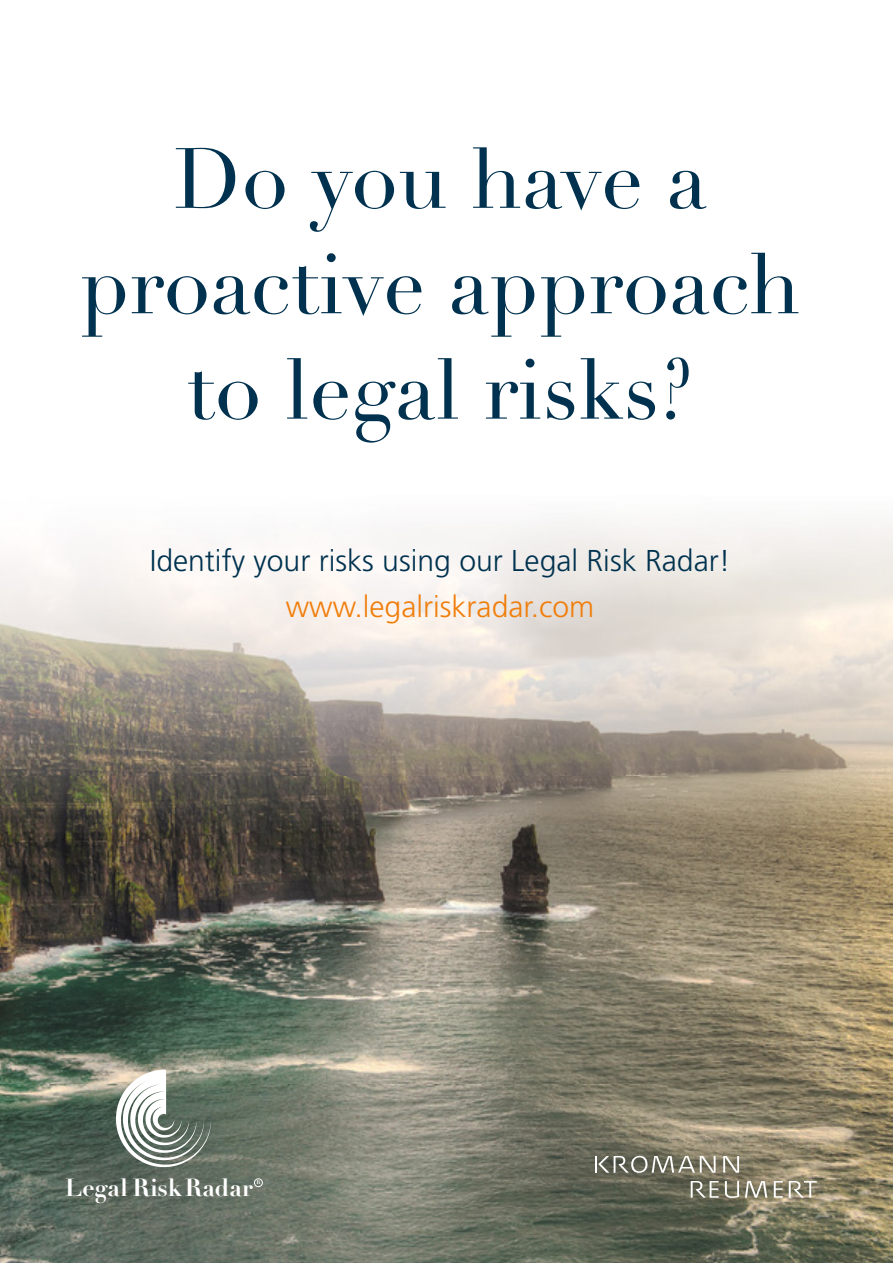
<style>
.page{position:relative;width:893px;height:1263px;background:#fff}
.page>*{position:absolute;margin:0;border:0;box-sizing:border-box;transform-origin:0 0}
.t1{font:83.85px/105.4px "Didot LT Std";color:#00324f;text-align:center}
.t2{font:300 30.15px "Frutiger LT Std";color:#00324f}
.t3{font:300 30.15px "Frutiger LT Std";color:#f07e0b}
.t4{font:700 24.45px "Didot LT Std";letter-spacing:-.005em;color:#fff}
.t5{font:700 5.55px "Didot LT Std";color:#fff}
</style>
<div class="page">
<img style="left:0;top:517px;width:893px;height:746px">
<div style="left:254px;top:1178px;width:9px;height:9px;border:1px solid #fff;border-radius:50%"></div>
<svg style="left:116px;top:1069px;width:95px;height:98px"></svg>
<svg style="left:725px;top:1181px;width:14px;height:17px"></svg>
<svg style="left:745px;top:1181px;width:22px;height:17px"></svg>
<svg style="left:595px;top:1156px;width:121px;height:17px"></svg>
<svg style="left:723px;top:1156px;width:16px;height:17px"></svg>
<svg style="left:691px;top:1181px;width:28px;height:17px"></svg>
<svg style="left:774px;top:1181px;width:9px;height:17px"></svg>
<svg style="left:789px;top:1181px;width:28px;height:17px"></svg>
<p class="t1" style="left:80px;top:128px;width:722px">Do you have a proactive approach to legal risks?</p>
<p class="t2" style="left:150px;top:544px;width:582px">Identify your risks using our Legal Risk Radar!</p>
<p class="t3" style="left:286px;top:589px;width:310px">www.legalriskradar.com</p>
<p class="t4" style="left:65px;top:1173px;width:189px">Legal Risk Radar</p>
<p class="t5" style="left:256px;top:1179px;width:6px">R</p>
</div>
